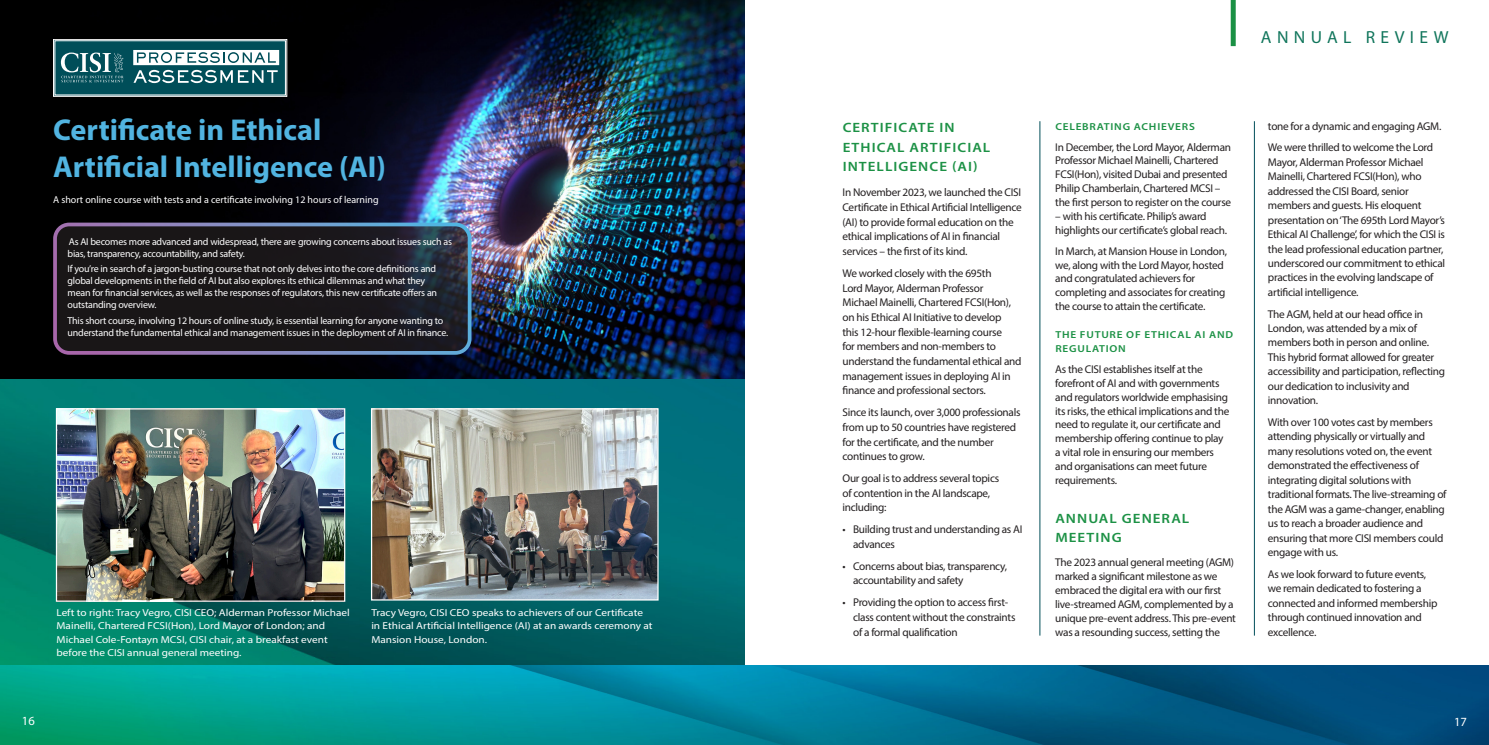
<style>
.page{position:relative;width:1489px;height:745px;background:#fff}
.page>*{position:absolute;margin:0;border:0;box-sizing:border-box;transform-origin:0 0}
.t1{font:700 30.25px/36.2px "Myriad Pro";color:#51b4e1}
.t2{font:17.5px "Myriad Pro";letter-spacing:.31em;color:#10755b}
.t3{font:600 13.5px/19.1px "Myriad Pro";letter-spacing:.07em;color:#1c9145;scale:1.11 1}
.t4{font:12.5px "Myriad Pro";color:#fff}
.t5{font:11.25px/14.5px "Myriad Pro";letter-spacing:-.025em;color:#231f20}
.t6{font:10.12px/13.5px "Myriad Pro";color:#fff;scale:1.11 1}
.t7{font:600 10.12px/13.9px "Myriad Pro";letter-spacing:.07em;color:#1c9145;scale:1.11 1}
.t8{font:10px/12px "Myriad Pro";letter-spacing:-.02em;color:#fff}
.t9{font:10px "Myriad Pro";color:#fff}
</style>
<div class="page">
<img style="left:0;top:378px;width:744px;height:287px">
<img style="left:0;top:665px;width:1488px;height:79px">
<img style="left:0;top:0;width:744px;height:378px">
<svg style="left:53px;top:224px;width:415px;height:128px;background:#1b191d"></svg>
<div style="left:1230px;top:0;width:5px;height:46px;background:#1a9044"></div>
<div style="left:53px;top:222px;width:418px;height:132px;border:4px solid #fff;border-radius:14px"></div>
<svg style="left:53px;top:39px;width:234px;height:58px"></svg>
<hr style="left:1039px;top:121px;width:1px;height:514px;background:#004e59">
<hr style="left:1253px;top:121px;width:1px;height:514px;background:#004e59">
<img style="left:58px;top:410px;width:285px;height:189px">
<div style="left:56px;top:408px;width:289px;height:193px;border:1px solid #fff"></div>
<img style="left:373px;top:410px;width:283px;height:188px">
<div style="left:371px;top:408px;width:287px;height:192px;border:1px solid #fff"></div>
<h1 class="t1" style="left:53px;top:111px;width:334px">Certificate in Ethical<br>Artificial Intelligence (AI)</h1>
<p class="t9" style="left:53px;top:193px;width:327px">A short online course with tests and a certificate involving 12 hours of learning</p>
<p class="t8" style="left:68px;top:235px;width:386px">As AI becomes more advanced and widespread, there are growing concerns about issues such as bias, transparency, accountability, and safety.</p>
<p class="t8" style="left:68px;top:262px;width:371px">If you’re in search of a jargon-busting course that not only delves into the core definitions and global developments in the field of AI but also explores its ethical dilemmas and what they mean for financial services, as well as the responses of regulators, this new certificate offers an outstanding overview.</p>
<p class="t8" style="left:68px;top:314px;width:382px">This short course, involving 12 hours of online study, is essential learning for anyone wanting to understand the fundamental ethical and management issues in the deployment of AI in finance.</p>
<p class="t6" style="left:56px;top:604px;width:266px">Left to right: Tracy Vegro, CISI CEO; Alderman Professor Michael Mainelli, Chartered FCSI(Hon), Lord Mayor of London; and Michael Cole-Fontayn MCSI, CISI chair, at a breakfast event before the CISI annual general meeting.</p>
<p class="t6" style="left:371px;top:604px;width:255px">Tracy Vegro, CISI CEO speaks to achievers of our Certificate in Ethical Artificial Intelligence (AI) at an awards ceremony at<br>Mansion House, London.</p>
<p class="t3" style="left:842px;top:118px;width:134px">CERTIFICATE IN<br>ETHICAL ARTIFICIAL<br>INTELLIGENCE (AI)</p>
<p class="t5" style="left:842px;top:185px;width:181px">In November 2023, we launched the CISI Certificate in Ethical Artificial Intelligence (AI) to provide formal education on the ethical implications of AI in financial services – the first of its kind.</p>
<p class="t5" style="left:842px;top:265px;width:180px">We worked closely with the 695th<br>Lord Mayor, Alderman Professor<br>Michael Mainelli, Chartered FCSI(Hon), on his Ethical AI Initiative to develop<br>this 12-hour flexible-learning course<br>for members and non-members to understand the fundamental ethical and management issues in deploying AI in finance and professional sectors.</p>
<p class="t5" style="left:842px;top:404px;width:179px">Since its launch, over 3,000 professionals from up to 50 countries have registered for the certificate, and the number continues to grow.</p>
<p class="t5" style="left:842px;top:470px;width:158px">Our goal is to address several topics of contention in the AI landscape, including:</p>
<p class="t5" style="left:853px;top:521px;width:171px;text-indent:-11px">• Building trust and understanding as AI advances</p>
<p class="t5" style="left:853px;top:558px;width:155px;text-indent:-11px">• Concerns about bias, transparency, accountability and safety</p>
<p class="t5" style="left:853px;top:594px;width:164px;text-indent:-11px">• Providing the option to access first&shy;class content without the constraints of a formal qualification</p>
<h2 class="t2" style="left:1260px;top:27px;width:189px">ANNUAL REVIEW</h2>
<p class="t7" style="left:1055px;top:119px;width:127px">CELEBRATING ACHIEVERS</p>
<p class="t5" style="left:1055px;top:140px;width:177px;line-height:13.9px">In December, the Lord Mayor, Alderman Professor Michael Mainelli, Chartered FCSI(Hon), visited Dubai and presented Philip Chamberlain, Chartered MCSI – the first person to register on the course</p>
<p class="t5" style="left:1055px;top:209px;width:173px;line-height:13.9px">– with his certificate. Philip’s award highlights our certificate’s global reach.</p>
<p class="t5" style="left:1055px;top:243px;width:173px;line-height:13.9px">In March, at Mansion House in London, we, along with the Lord Mayor, hosted and congratulated achievers for completing and associates for creating the course to attain the certificate.</p>
<p class="t7" style="left:1055px;top:327px;width:162px">THE FUTURE OF ETHICAL AI AND<br>REGULATION</p>
<p class="t5" style="left:1055px;top:362px;width:175px;line-height:13.9px">As the CISI establishes itself at the forefront of AI and with governments and regulators worldwide emphasising its risks, the ethical implications and the need to regulate it, our certificate and membership offering continue to play a vital role in ensuring our members and organisations can meet future requirements.</p>
<p class="t3" style="left:1055px;top:509px;width:122px;line-height:18.4px">ANNUAL GENERAL<br>MEETING</p>
<p class="t5" style="left:1055px;top:555px;width:182px;line-height:13.9px">The 2023 annual general meeting (AGM) marked a significant milestone as we embraced the digital era with our first live-streamed AGM, complemented by a unique pre-event address. This pre-event was a resounding success, setting the</p>
<p class="t5" style="left:1267px;top:115px;width:175px;line-height:21.5px">tone for a dynamic and engaging AGM.<br>We were thrilled to welcome the Lord</p>
<p class="t5" style="left:1267px;top:154px;width:179px">Mayor, Alderman Professor Michael Mainelli, Chartered FCSI(Hon), who addressed the CISI Board, senior members and guests. His eloquent presentation on ‘The 695th Lord Mayor’s Ethical AI Challenge’, for which the CISI is the lead professional education partner, underscored our commitment to ethical practices in the evolving landscape of artificial intelligence.</p>
<p class="t5" style="left:1267px;top:306px;width:179px">The AGM, held at our head office in London, was attended by a mix of members both in person and online.<br>This hybrid format allowed for greater accessibility and participation, reflecting our dedication to inclusivity and innovation.</p>
<p class="t5" style="left:1267px;top:414px;width:180px">With over 100 votes cast by members attending physically or virtually and many resolutions voted on, the event demonstrated the effectiveness of integrating digital solutions with traditional formats. The live-streaming of the AGM was a game-changer, enabling us to reach a broader audience and ensuring that more CISI members could engage with us.</p>
<p class="t5" style="left:1267px;top:566px;width:171px">As we look forward to future events, we remain dedicated to fostering a connected and informed membership through continued innovation and excellence.</p>
<p class="t4" style="left:22px;top:712px;width:14px">16</p>
<p class="t4" style="left:1453px;top:713px;width:14px">17</p>
</div>
